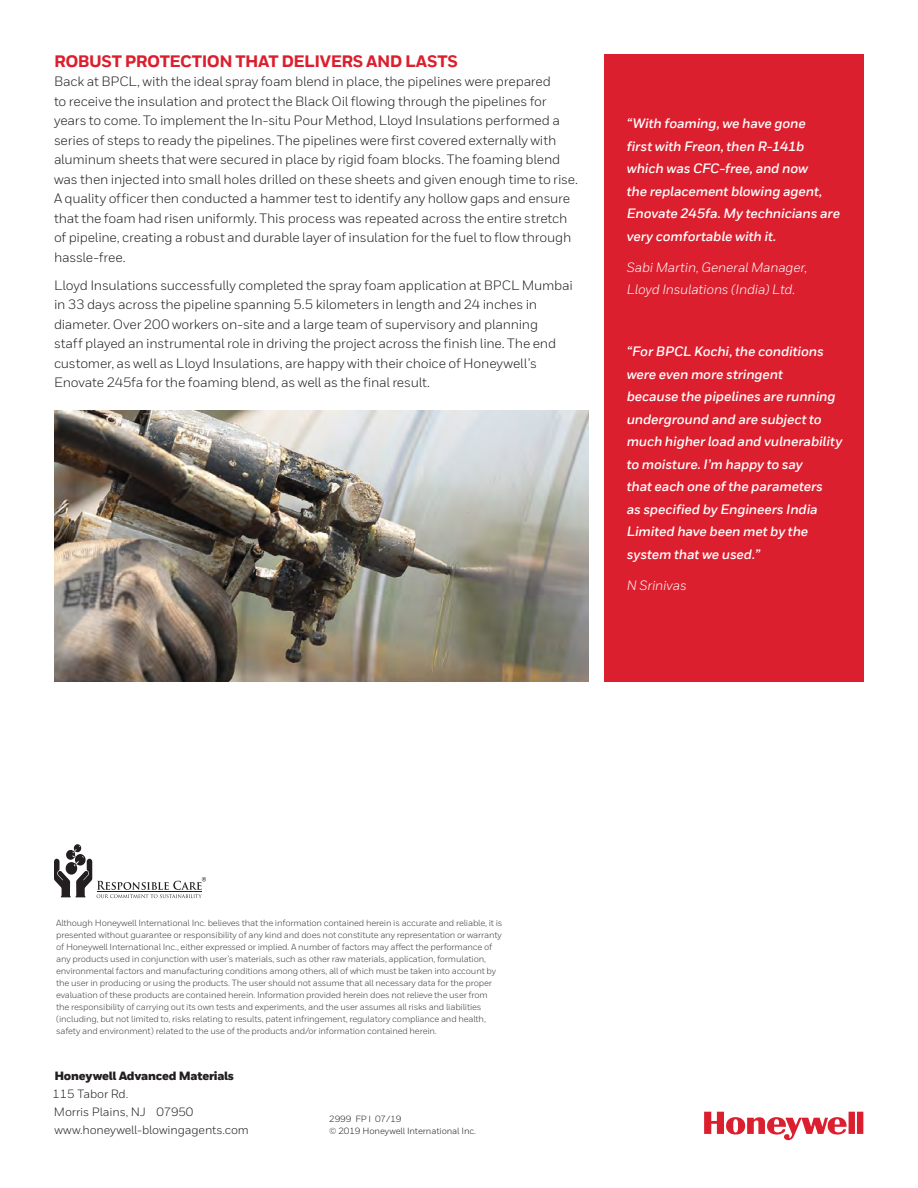
<style>
.page{position:relative;width:918px;height:1188px;background:#fff}
.page>*{position:absolute;margin:0;border:0;box-sizing:border-box;transform-origin:0 0}
._09_Inside__Body_Hea{font:800 16.5px "Honeywell Sans TT";letter-spacing:-.025em;color:#dc1f2e}
._10_Inside__Body_Tex{font:13.5px/19.5px "Honeywell Sans TT";letter-spacing:-.015em;color:#231f20}
._16_Inside__Product{font:italic 700 13.5px/22.5px "Honeywell Sans TT";letter-spacing:-.01em;color:#fff}
._16_Inside__Product-2{font:italic 13.5px/22.5px "Honeywell Sans TT";letter-spacing:-.015em;color:#fff}
._24_Back__Address_Bl{font:12px "Honeywell Sans";letter-spacing:-.01em;color:#231f20}
._23_Back__Address_Bl{font:900 12px "Honeywell Sans";letter-spacing:-.02em;color:#231f20}
.t1{font:9px/12px "Honeywell Sans";letter-spacing:-.02em;color:#3e3e3f}
._25_Back__Copyright{font:9px "Honeywell Sans";letter-spacing:-.01em;color:#231f20}
</style>
<div class="page">
<svg style="left:704px;top:1112px;width:159px;height:28px"></svg>
<div style="left:605px;top:54px;width:259px;height:627px;background:#dc1f2e"></div>
<svg style="left:54px;top:846px;width:152px;height:52px"></svg>
<img style="left:54px;top:411px;width:534px;height:270px">
<p class="_09_Inside__Body_Hea" style="left:54px;top:51px;width:406px">ROBUST PROTECTION THAT DELIVERS AND LASTS</p>
<p class="_10_Inside__Body_Tex" style="left:54px;top:72px;width:526px">Back at BPCL, with the ideal spray foam blend in place, the pipelines were prepared<br>to receive the insulation and protect the Black Oil flowing through the pipelines for years to come. To implement the In-situ Pour Method, Lloyd Insulations performed a series of steps to ready the pipelines. The pipelines were first covered externally with aluminum sheets that were secured in place by rigid foam blocks. The foaming blend was then injected into small holes drilled on these sheets and given enough time to rise.<br>A quality officer then conducted a hammer test to identify any hollow gaps and ensure that the foam had risen uniformly. This process was repeated across the entire stretch of pipeline, creating a robust and durable layer of insulation for the fuel to flow through hassle-free.</p>
<p class="_10_Inside__Body_Tex" style="left:54px;top:275px;width:520px">Lloyd Insulations successfully completed the spray foam application at BPCL Mumbai in 33 days across the pipeline spanning 5.5 kilometers in length and 24 inches in diameter. Over 200 workers on-site and a large team of supervisory and planning<br>staff played an instrumental role in driving the project across the finish line. The end customer, as well as Lloyd Insulations, are happy with their choice of Honeywell’s Enovate 245fa for the foaming blend, as well as the final result.</p>
<p class="_16_Inside__Product" style="left:627px;top:113px;width:215px">“With foaming, we have gone<br>first with Freon, then R-141b which was CFC-free, and now<br>the replacement blowing agent,<br>Enovate 245fa. My technicians are very comfortable with it.</p>
<p class="_16_Inside__Product-2" style="left:627px;top:256px;width:182px">Sabi Martin, General Manager,<br>Lloyd Insulations (India) Ltd.</p>
<p class="_16_Inside__Product" style="left:627px;top:341px;width:217px">“For BPCL Kochi, the conditions were even more stringent<br>because the pipelines are running underground and are subject to much higher load and vulnerability to moisture. I’m happy to say<br>that each one of the parameters<br>as specified by Engineers India<br>Limited have been met by the system that we used.”</p>
<p class="_16_Inside__Product-2" style="left:627px;top:574px;width:61px">N Srinivas</p>
<p class="t1" style="left:56px;top:917px;width:448px">Although Honeywell International Inc. believes that the information contained herein is accurate and reliable, it is presented without guarantee or responsibility of any kind and does not constitute any representation or warranty of Honeywell International Inc., either expressed or implied. A number of factors may affect the performance of any products used in conjunction with user’s materials, such as other raw materials, application, formulation, environmental factors and manufacturing conditions among others, all of which must be taken into account by the user in producing or using the products. The user should not assume that all necessary data for the proper evaluation of these products are contained herein. Information provided herein does not relieve the user from the responsibility of carrying out its own tests and experiments, and the user assumes all risks and liabilities (including, but not limited to, risks relating to results, patent infringement, regulatory compliance and health, safety and environment) related to the use of the products and/or information contained herein.</p>
<p class="_23_Back__Address_Bl" style="left:54px;top:1068px;width:181px">Honeywell Advanced Materials</p>
<p class="_24_Back__Address_Bl" style="left:53px;top:1087px;width:77px">115 Tabor Rd.</p>
<p class="_24_Back__Address_Bl" style="left:54px;top:1105px;width:141px">Morris Plains, NJ 07950</p>
<p class="_24_Back__Address_Bl" style="left:54px;top:1123px;width:196px">www.honeywell-blowingagents.com</p>
<p class="_25_Back__Copyright" style="left:329px;top:1114px;width:74px">2999 FP I 07/19</p>
<p class="_25_Back__Copyright" style="left:329px;top:1126px;width:149px">© 2019 Honeywell International Inc.</p>
</div>
